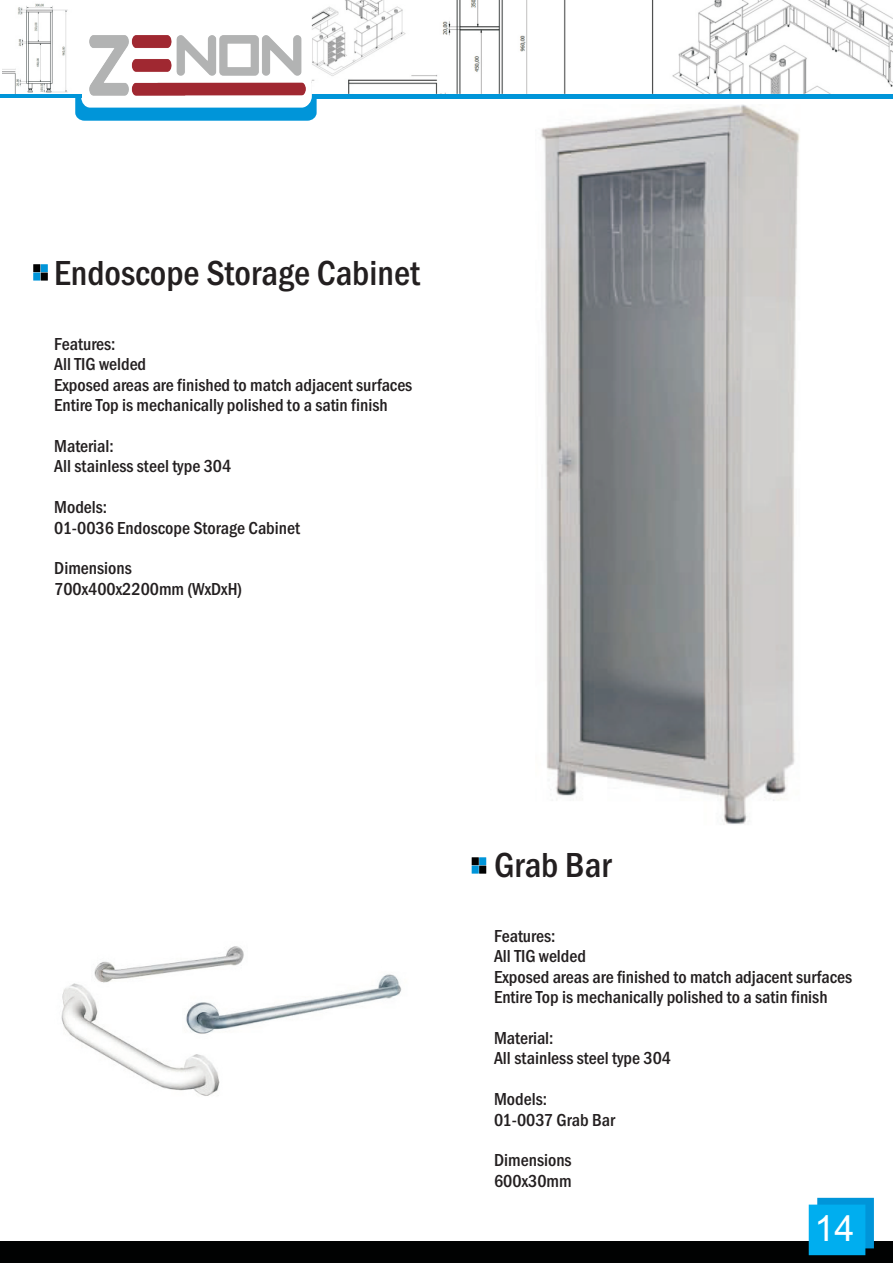
<style>
.page{position:relative;width:893px;height:1263px;background:#fff}
.page>*{position:absolute;margin:0;border:0;box-sizing:border-box;transform-origin:0 0}
.t1{font:500 condensed 36px "Franklin Gothic";color:#231f20}
.t2{font:36px "Arial";color:#fff}
.t3{font:500 condensed 18px/20.4px "Franklin Gothic";color:#231f20}
</style>
<div class="page">
<div style="left:0;top:1241px;width:893px;height:22px;background:#010202"></div>
<div style="left:311px;top:79px;width:582px;height:20px;background:#0095d9"></div>
<hr style="left:0;top:94px;width:81px;height:4px;background:#0095d9">
<img style="left:317px;top:1px;width:576px;height:93px">
<img style="left:2px;top:3px;width:66px;height:91px">
<div style="left:33px;top:264px;width:7px;height:8px;background:#010202"></div>
<div style="left:41px;top:264px;width:7px;height:8px;background:#0095d9"></div>
<div style="left:33px;top:273px;width:7px;height:8px;background:#0095d9"></div>
<div style="left:41px;top:273px;width:7px;height:8px;background:#010202"></div>
<div style="left:817px;top:1198px;width:57px;height:50px;background:#0095d9;border:4px solid #0095d9"></div>
<div style="left:809px;top:1204px;width:56px;height:51px;background:#00aeef"></div>
<img style="left:541px;top:105px;width:259px;height:719px">
<div style="left:472px;top:857px;width:7px;height:8px;background:#010202"></div>
<div style="left:479px;top:857px;width:7px;height:8px;background:#0095d9"></div>
<div style="left:472px;top:866px;width:7px;height:8px;background:#0095d9"></div>
<div style="left:479px;top:866px;width:7px;height:8px;background:#010202"></div>
<img style="left:61px;top:983px;width:159px;height:113px">
<img style="left:183px;top:974px;width:219px;height:70px">
<img style="left:92px;top:946px;width:156px;height:45px">
<svg style="left:75px;top:14px;width:242px;height:107px"></svg>
<img style="left:89px;top:36px;width:217px;height:60px">
<h1 class="t1" style="left:54px;top:259px;width:367px">Endoscope Storage Cabinet</h1>
<p class="t3" style="left:54px;top:335px;width:360px">Features:<br>All TIG welded<br>Exposed areas are finished to match adjacent surfaces Entire Top is mechanically polished to a satin finish</p>
<p class="t3" style="left:54px;top:437px;width:179px">Material:<br>All stainless steel type 304</p>
<p class="t3" style="left:54px;top:498px;width:247px">Models:<br>01-0036 Endoscope Storage Cabinet</p>
<p class="t3" style="left:54px;top:559px;width:189px">Dimensions<br>700x400x2200mm (WxDxH)</p>
<h1 class="t1" style="left:494px;top:851px;width:119px">Grab Bar</h1>
<p class="t3" style="left:494px;top:927px;width:360px">Features:<br>All TIG welded<br>Exposed areas are finished to match adjacent surfaces Entire Top is mechanically polished to a satin finish</p>
<p class="t3" style="left:494px;top:1029px;width:179px">Material:<br>All stainless steel type 304</p>
<p class="t3" style="left:494px;top:1090px;width:122px">Models:<br>01-0037 Grab Bar</p>
<p class="t3" style="left:494px;top:1152px;width:79px">Dimensions<br>600x30mm</p>
<h1 class="t2" style="left:814px;top:1215px;width:42px">14</h1>
</div>
